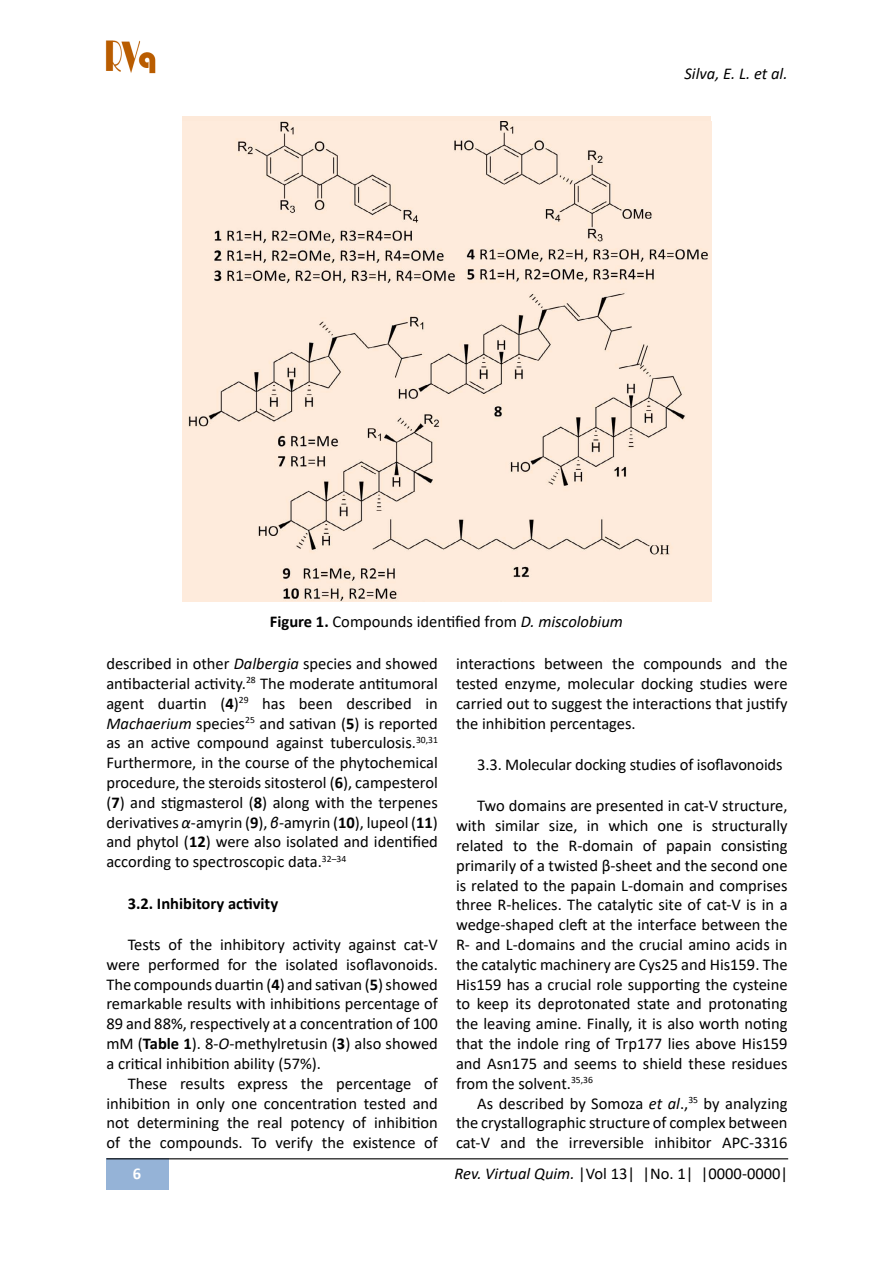
<style>
.page{position:relative;width:894px;height:1263px;background:#fff}
.page>*{position:absolute;margin:0;border:0;box-sizing:border-box;transform-origin:0 0}
.t1{font:16.5px/19.8px "Calibri";color:#000;text-align:justify}
.t2{font:700 16.5px "Calibri";color:#000}
.t3{font:italic 16.5px "Calibri";color:#000}
.t4{font:700 16.5px "Calibri";color:#fff}
.s1{font-weight:700}
.s2{font-style:italic}
</style>
<div class="page">
<div style="left:107px;top:1158px;width:62px;height:32px;background:#95b3d7"></div>
<hr style="left:106px;top:1158px;width:681px;height:1px;background:#000">
<img style="left:105px;top:40px;width:51px;height:34px">
<img style="left:182px;top:122px;width:529px;height:479px">
<p class="t3" style="left:684px;top:62px;width:104px">Silva, E. L. et al.</p>
<p class="t1" style="left:270px;top:611px;width:354px"><span class="s1">Figure 1.</span> Compounds identified from <span class="s2">D. miscolobium</span></p>
<p class="t1" style="left:106px;top:653px;width:333px">described in other <span class="s2">Dalbergia</span> species and showed antibacterial activity.<sup>28</sup> The moderate antitumoral agent duartin (<span class="s1">4</span>)<sup>29</sup> has been described in <span class="s2">Machaerium</span> species<sup>25</sup> and sativan (<span class="s1">5</span>) is reported as an active compound against tuberculosis.<sup>30,31<br></sup>Furthermore, in the course of the phytochemical procedure, the steroids sitosterol (<span class="s1">6</span>), campesterol (<span class="s1">7</span>) and stigmasterol (<span class="s1">8</span>) along with the terpenes derivatives <span class="s2">α</span>-amyrin (<span class="s1">9</span>), <span class="s2">β</span>-amyrin (<span class="s1">10</span>), lupeol (<span class="s1">11</span>) and phytol (<span class="s1">12</span>) were also isolated and identified according to spectroscopic data.<sup>32–34</sup></p>
<p class="t2" style="left:128px;top:891px;width:152px">3.2. Inhibitory activity</p>
<p class="t1" style="left:106px;top:934px;width:333px;text-indent:21px">Tests of the inhibitory activity against cat-V were performed for the isolated isoflavonoids.<br>The compounds duartin (<span class="s1">4</span>) and sativan (<span class="s1">5</span>) showed remarkable results with inhibitions percentage of 89 and 88%, respectively at a concentration of 100 mM (<span class="s1">Table 1</span>). 8-<span class="s2">O</span>-methylretusin (<span class="s1">3</span>) also showed a critical inhibition ability (57%).</p>
<p class="t1" style="left:106px;top:1073px;width:333px;text-indent:21px">These results express the percentage of inhibition in only one concentration tested and not determining the real potency of inhibition of the compounds. To verify the existence of</p>
<p class="t1" style="left:456px;top:653px;width:333px">interactions between the compounds and the tested enzyme, molecular docking studies were carried out to suggest the interactions that justify the inhibition percentages.</p>
<p class="t1" style="left:477px;top:754px;width:307px">3.3. Molecular docking studies of isoflavonoids</p>
<p class="t1" style="left:456px;top:795px;width:333px;text-indent:21px">Two domains are presented in cat-V structure, with similar size, in which one is structurally related to the R-domain of papain consisting primarily of a twisted β-sheet and the second one is related to the papain L-domain and comprises three R-helices. The catalytic site of cat-V is in a wedge-shaped cleft at the interface between the R- and L-domains and the crucial amino acids in the catalytic machinery are Cys25 and His159. The His159 has a crucial role supporting the cysteine to keep its deprotonated state and protonating the leaving amine. Finally, it is also worth noting that the indole ring of Trp177 lies above His159 and Asn175 and seems to shield these residues from the solvent.<sup>35,36</sup></p>
<p class="t1" style="left:456px;top:1092px;width:333px;text-indent:21px">As described by Somoza <span class="s2">et al</span>.,<sup>35</sup> by analyzing the crystallographic structure of complex between cat-V and the irreversible inhibitor APC-3316</p>
<p class="t4" style="left:133px;top:1162px;width:10px">6</p>
<p class="t1" style="left:454px;top:1163px;width:335px"><span class="s2">Rev. Virtual Quim.</span> |Vol 13| |No. 1| |0000-0000|</p>
</div>
